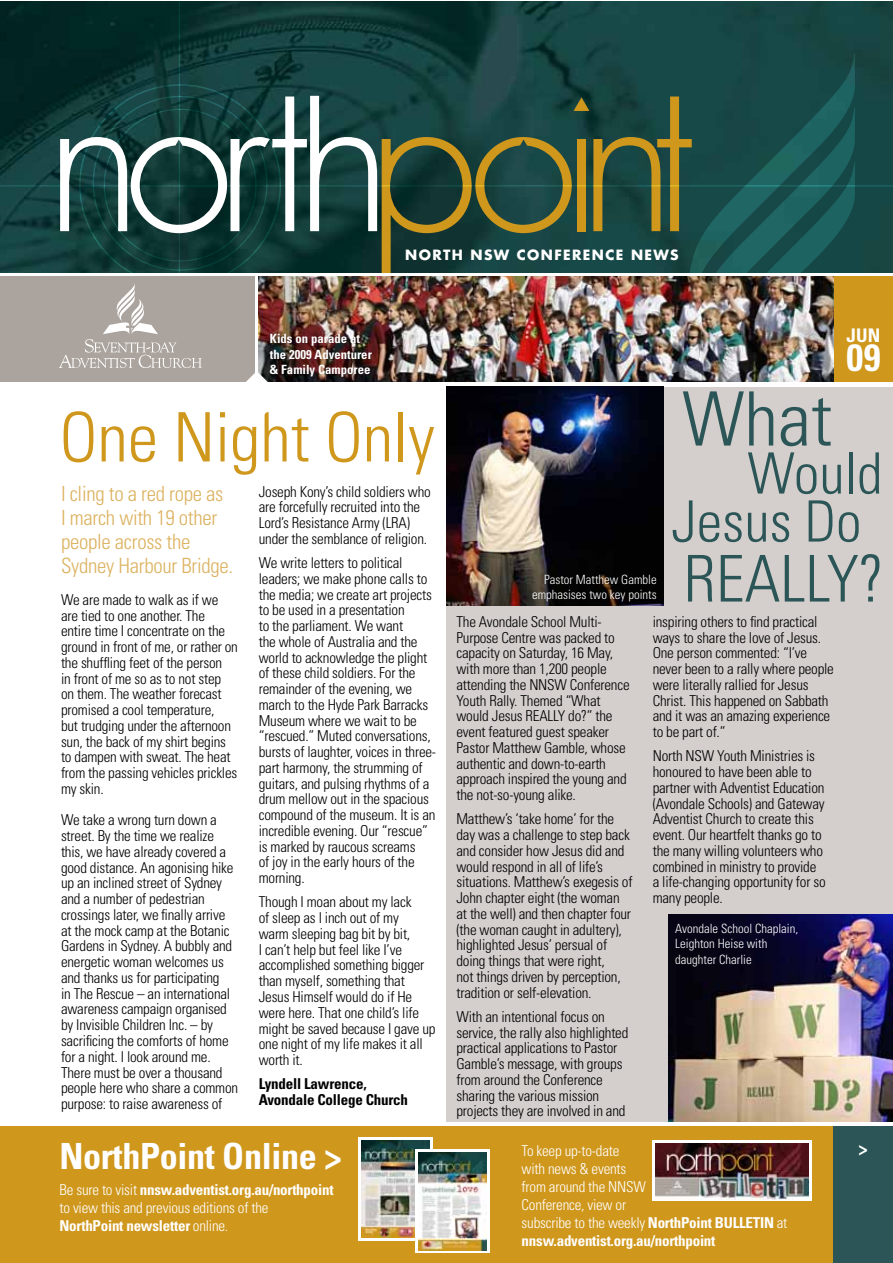
<style>
.page{position:relative;width:893px;height:1263px;background:#fff}
.page>*{position:absolute;margin:0;border:0;box-sizing:border-box;transform-origin:0 0}
.t1{font:300 condensed 75px "Univers";color:#2b5556}
.t2{font:300 condensed 68.25px "Univers";color:#cf971c}
.t3{font:300 condensed 64.5px "Univers";color:#2b5556}
.t4{font:300 condensed 57px/48px "Univers";color:#2b5556}
.t5{font:700 condensed 37.95px "Univers";color:#fff}
.t6{font:700 condensed 36px "Univers";letter-spacing:-.01em;color:#fff}
.t7{font:300 condensed 21px/24px "Univers";letter-spacing:-.015em;color:#dcb260}
.t8{font:700 condensed 18.75px "Univers";color:#fff}
.t9{font:300 condensed 15px/15.8px "Univers";letter-spacing:-.015em;color:#000}
.t10{font:300 condensed 15px/18px "Univers";letter-spacing:-.015em;color:#fff}
.t11{font:700 condensed 15px/15.8px "Univers";letter-spacing:-.015em;color:#000}
.t12{font:700 13.8px "Futura";letter-spacing:.1em;color:#fff}
.t13{font:300 condensed 12.75px/15.3px "Univers";color:#fff;text-align:right}
.t14{font:700 condensed 12.75px/15.3px "Univers";color:#fff}
.s1{font-weight:700}
</style>
<div class="page">
<img style="left:0;top:1px;width:892px;height:271px">
<svg style="left:60px;top:54px;width:809px;height:219px;background:#2b5149"></svg>
<div style="left:0;top:1127px;width:833px;height:136px;background:#cf971c"></div>
<div style="left:833px;top:276px;width:59px;height:106px;background:#cf971c"></div>
<div style="left:833px;top:1127px;width:59px;height:136px;background:#2b5556"></div>
<hr style="left:179px;top:1px;width:1px;height:275px;background:#fff">
<hr style="left:0;top:185px;width:892px;height:1px;background:#fff">
<div style="left:0;top:276px;width:254px;height:106px;background:#aba49e"></div>
<svg style="left:59px;top:284px;width:143px;height:84px"></svg>
<div style="left:446px;top:387px;width:446px;height:735px;background:#d4cfcc"></div>
<img style="left:259px;top:276px;width:574px;height:106px">
<img style="left:668px;top:915px;width:224px;height:207px">
<img style="left:446px;top:387px;width:217px;height:218px">
<svg style="left:246px;top:371px;width:36px;height:11px"></svg>
<svg style="left:358px;top:1137px;width:74px;height:104px"></svg>
<img style="left:362px;top:1141px;width:68px;height:96px">
<svg style="left:416px;top:1149px;width:74px;height:104px"></svg>
<img style="left:419px;top:1153px;width:68px;height:97px">
<div style="left:653px;top:1140px;width:159px;height:60px;background:#fff"></div>
<img style="left:655px;top:1143px;width:154px;height:57px">
<p class="t14" style="left:270px;top:331px;width:103px">Kids on parade at the 2009 Adventurer &amp; Family Camporee</p>
<p class="t12" style="left:405px;top:246px;width:275px">NORTH NSW CONFERENCE NEWS</p>
<p class="t8" style="left:847px;top:324px;width:35px">JUN</p>
<h3 class="t5" style="left:846px;top:335px;width:36px">09</h3>
<h2 class="t2" style="left:60px;top:396px;width:377px">One Night Only</h2>
<h3 class="t7" style="left:61px;top:482px;width:174px">I cling to a red rope as<br>I march with 19 other people across the<br>Sydney Harbour Bridge.</h3>
<p class="t9" style="left:61px;top:592px;width:178px">We are made to walk as if we are tied to one another. The entire time I concentrate on the ground in front of me, or rather on the shuffling feet of the person<br>in front of me so as to not step on them. The weather forecast promised a cool temperature,<br>but trudging under the afternoon sun, the back of my shirt begins to dampen with sweat. The heat from the passing vehicles prickles my skin.</p>
<p class="t9" style="left:61px;top:812px;width:179px">We take a wrong turn down a street. By the time we realize this, we have already covered a good distance. An agonising hike up an inclined street of Sydney and a number of pedestrian crossings later, we finally arrive at the mock camp at the Botanic<br>Gardens in Sydney. A bubbly and energetic woman welcomes us and thanks us for participating<br>in The Rescue – an international awareness campaign organised by Invisible Children Inc. – by sacrificing the comforts of home for a night. I look around me.<br>There must be over a thousand people here who share a common purpose: to raise awareness of</p>
<p class="t9" style="left:259px;top:483px;width:174px">Joseph Kony’s child soldiers who are forcefully recruited into the<br>Lord’s Resistance Army (LRA) under the semblance of religion.</p>
<p class="t9" style="left:259px;top:555px;width:179px">We write letters to political leaders; we make phone calls to the media; we create art projects to be used in a presentation<br>to the parliament. We want<br>the whole of Australia and the world to acknowledge the plight of these child soldiers. For the remainder of the evening, we march to the Hyde Park Barracks<br>Museum where we wait to be “rescued.” Muted conversations, bursts of laughter, voices in three&shy;part harmony, the strumming of guitars, and pulsing rhythms of a drum mellow out in the spacious compound of the museum. It is an incredible evening. Our “rescue” is marked by raucous screams<br>of joy in the early hours of the morning.</p>
<p class="t9" style="left:259px;top:894px;width:178px">Though I moan about my lack<br>of sleep as I inch out of my<br>warm sleeping bag bit by bit,<br>I can’t help but feel like I’ve accomplished something bigger than myself, something that<br>Jesus Himself would do if He were here. That one child’s life might be saved because I gave up one night of my life makes it all worth it.</p>
<p class="t11" style="left:259px;top:1076px;width:151px">Lyndell Lawrence,<br>Avondale College Church</p>
<h3 class="t6" style="left:60px;top:1134px;width:284px">NorthPoint Online &gt;</h3>
<p class="t10" style="left:60px;top:1180px;width:276px">Be sure to visit <span class="s1">nnsw.adventist.org.au/northpoint </span>to view this and previous editions of the<br><span class="s1">NorthPoint newsletter</span> online.</p>
<p class="t13" style="left:532px;top:572px;width:126px">Pastor Matthew Gamble emphasises two key points</p>
<h1 class="t1" style="left:682px;top:374px;width:151px">What</h1>
<h3 class="t4" style="left:671px;top:449px;width:213px;text-indent:76px">Would<br>Jesus Do</h3>
<h3 class="t3" style="left:684px;top:540px;width:202px">REALLY?</h3>
<p class="t9" style="left:456px;top:614px;width:175px">The Avondale School Multi-<br>Purpose Centre was packed to capacity on Saturday, 16 May, with more than 1,200 people attending the NNSW Conference<br>Youth Rally. Themed “What would Jesus REALLY do?” the event featured guest speaker<br>Pastor Matthew Gamble, whose authentic and down-to-earth approach inspired the young and the not-so-young alike.</p>
<p class="t9" style="left:456px;top:811px;width:178px">Matthew’s ‘take home’ for the day was a challenge to step back and consider how Jesus did and would respond in all of life’s situations. Matthew’s exegesis of<br>John chapter eight (the woman at the well) and then chapter four (the woman caught in adultery), highlighted Jesus’ persual of doing things that were right,<br>not things driven by perception, tradition or self-elevation.</p>
<p class="t9" style="left:456px;top:1009px;width:173px">With an intentional focus on service, the rally also highlighted practical applications to Pastor<br>Gamble’s message, with groups from around the Conference sharing the various mission projects they are involved in and</p>
<p class="t9" style="left:653px;top:614px;width:183px">inspiring others to find practical ways to share the love of Jesus.<br>One person commented: “I’ve never been to a rally where people were literally rallied for Jesus<br>Christ. This happened on Sabbath and it was an amazing experience to be part of.”</p>
<p class="t9" style="left:653px;top:748px;width:174px">North NSW Youth Ministries is honoured to have been able to partner with Adventist Education (Avondale Schools) and Gateway<br>Adventist Church to create this event. Our heartfelt thanks go to the many willing volunteers who combined in ministry to provide a life-changing opportunity for so many people.</p>
<p class="t13" style="left:675px;top:921px;width:124px;text-align:left">Avondale School Chaplain,<br>Leighton Heise with daughter Charlie</p>
<p class="t10" style="left:522px;top:1142px;width:267px">To keep up-to-date<br>with news &amp; events<br>from around the NNSW<br>Conference, view or<br>subscribe to the weekly <span class="s1">NorthPoint BULLETIN</span> at <span class="s1">nnsw.adventist.org.au/northpoint</span></p>
<p class="t8" style="left:858px;top:1137px;width:11px">&gt;</p>
</div>
